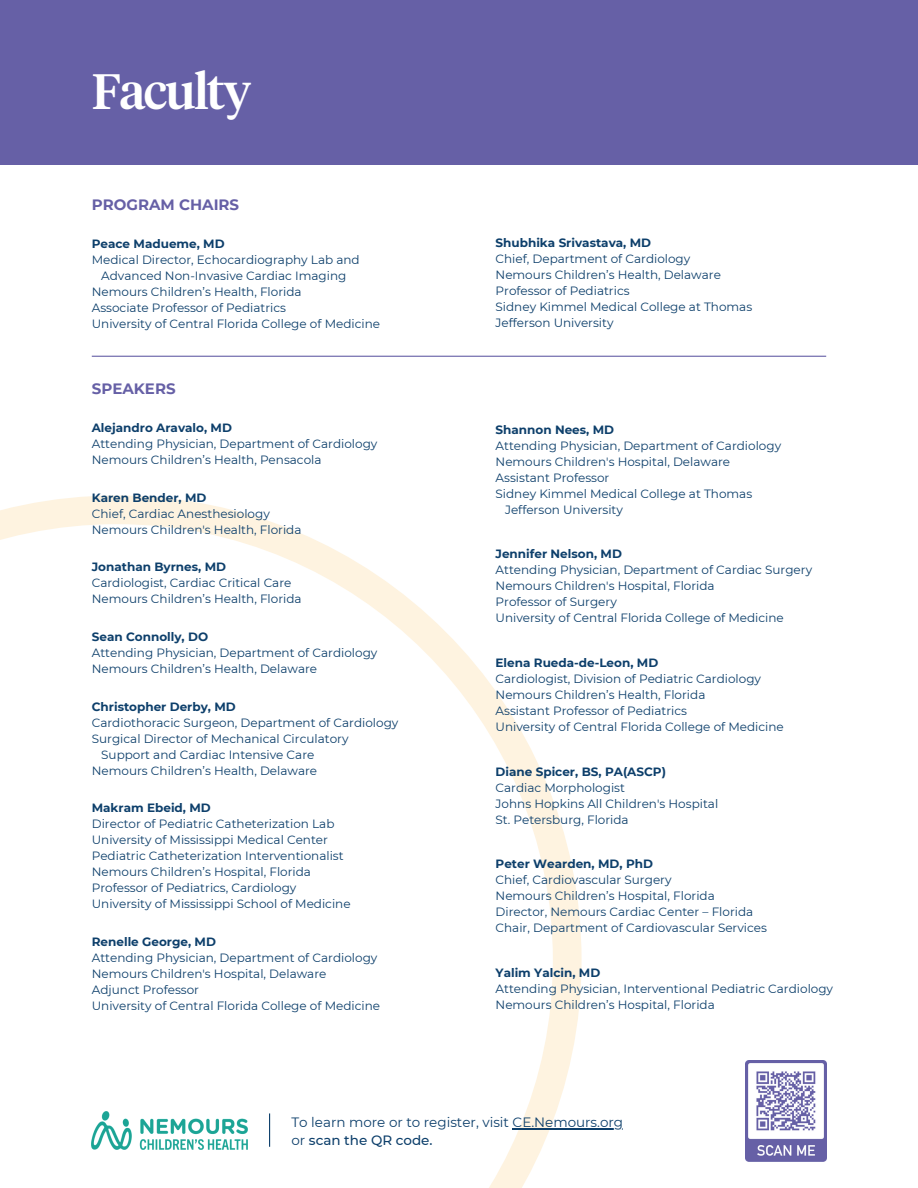
<style>
.page{position:relative;width:918px;height:1188px;background:#fff}
.page>*{position:absolute;margin:0;border:0;box-sizing:border-box;transform-origin:0 0}
.t1{font:500 49.5px "Tiempos Headline";letter-spacing:-.03em;color:#fff}
.t2{font:700 15px "Montserrat";color:#6660a6}
.t3{font:13.5px "Montserrat";color:#0d3f6b}
.t4{font:500 13.5px "Montserrat";color:#0d3f6b}
.t5{font:12px "Montserrat";color:#0d3f6b}
.t6{font:700 12px "Montserrat";color:#0d3f6b}
.s1{font-weight:400}
</style>
<div class="page">
<svg style="left:0;top:495px;width:581px;height:693px"></svg>
<div style="left:0;top:0;width:918px;height:164px;background:#6660a6"></div>
<hr style="left:92px;top:356px;width:734px;height:1px;background:#6660a6">
<hr style="left:269px;top:1113px;width:1px;height:34px;background:#0d3f6b">
<img style="left:745px;top:1061px;width:81px;height:101px">
<img style="left:92px;top:1111px;width:155px;height:38px">
<hr style="left:513px;top:1128px;width:110px;height:1px;background:#0d3f6b">
<h1 class="t1" style="left:92px;top:62px;width:161px">Faculty</h1>
<h2 class="t2" style="left:92px;top:195px;width:149px">PROGRAM CHAIRS</h2>
<p class="t6" style="left:92px;top:236px;width:134px">Peace Madueme, MD</p>
<p class="t5" style="left:92px;top:252px;width:269px">Medical Director, Echocardiography Lab and</p>
<p class="t5" style="left:101px;top:268px;width:247px">Advanced Non-Invasive Cardiac Imaging</p>
<p class="t5" style="left:92px;top:284px;width:211px">Nemours Children’s Health, Florida</p>
<p class="t5" style="left:92px;top:300px;width:196px">Associate Professor of Pediatrics</p>
<p class="t5" style="left:92px;top:316px;width:290px">University of Central Florida College of Medicine</p>
<h2 class="t2" style="left:92px;top:379px;width:85px">SPEAKERS</h2>
<p class="t6" style="left:92px;top:420px;width:142px">Alejandro Aravalo, MD</p>
<p class="t5" style="left:92px;top:436px;width:287px">Attending Physician, Department of Cardiology</p>
<p class="t5" style="left:92px;top:452px;width:231px">Nemours Children’s Health, Pensacola</p>
<p class="t6" style="left:92px;top:490px;width:116px">Karen Bender, MD</p>
<p class="t5" style="left:92px;top:506px;width:180px">Chief, Cardiac Anesthesiology</p>
<p class="t5" style="left:92px;top:522px;width:211px">Nemours Children's Health, Florida</p>
<p class="t6" style="left:92px;top:560px;width:136px">Jonathan Byrnes, MD</p>
<p class="t5" style="left:92px;top:576px;width:201px">Cardiologist, Cardiac Critical Care</p>
<p class="t5" style="left:92px;top:592px;width:211px">Nemours Children’s Health, Florida</p>
<p class="t6" style="left:92px;top:629px;width:118px">Sean Connolly, DO</p>
<p class="t5" style="left:92px;top:645px;width:287px">Attending Physician, Department of Cardiology</p>
<p class="t5" style="left:92px;top:661px;width:227px">Nemours Children’s Health, Delaware</p>
<p class="t6" style="left:92px;top:699px;width:146px">Christopher Derby, MD</p>
<p class="t5" style="left:92px;top:715px;width:308px">Cardiothoracic Surgeon, Department of Cardiology</p>
<p class="t5" style="left:92px;top:731px;width:258px">Surgical Director of Mechanical Circulatory</p>
<p class="t5" style="left:101px;top:747px;width:215px">Support and Cardiac Intensive Care</p>
<p class="t5" style="left:92px;top:763px;width:227px">Nemours Children’s Health, Delaware</p>
<p class="t6" style="left:92px;top:801px;width:121px">Makram Ebeid, MD</p>
<p class="t5" style="left:92px;top:817px;width:244px">Director of Pediatric Catheterization Lab</p>
<p class="t5" style="left:92px;top:833px;width:238px">University of Mississippi Medical Center</p>
<p class="t5" style="left:92px;top:849px;width:253px">Pediatric Catheterization Interventionalist</p>
<p class="t5" style="left:92px;top:865px;width:221px">Nemours Children’s Hospital, Florida</p>
<p class="t5" style="left:92px;top:881px;width:206px">Professor of Pediatrics, Cardiology</p>
<p class="t5" style="left:92px;top:897px;width:260px">University of Mississippi School of Medicine</p>
<p class="t6" style="left:92px;top:934px;width:126px">Renelle George, MD</p>
<p class="t5" style="left:92px;top:950px;width:287px">Attending Physician, Department of Cardiology</p>
<p class="t5" style="left:92px;top:966px;width:236px">Nemours Children's Hospital, Delaware</p>
<p class="t5" style="left:92px;top:982px;width:109px">Adjunct Professor</p>
<p class="t5" style="left:92px;top:998px;width:290px">University of Central Florida College of Medicine</p>
<p class="t6" style="left:496px;top:236px;width:157px">Shubhika Srivastava, MD</p>
<p class="t5" style="left:496px;top:252px;width:196px">Chief, Department of Cardiology</p>
<p class="t5" style="left:496px;top:268px;width:227px">Nemours Children’s Health, Delaware</p>
<p class="t5" style="left:496px;top:284px;width:136px">Professor of Pediatrics</p>
<p class="t5" style="left:496px;top:300px;width:258px">Sidney Kimmel Medical College at Thomas</p>
<p class="t5" style="left:496px;top:316px;width:120px">Jefferson University</p>
<p class="t6" style="left:496px;top:422px;width:120px">Shannon Nees, MD</p>
<p class="t5" style="left:496px;top:438px;width:287px">Attending Physician, Department of Cardiology</p>
<p class="t5" style="left:496px;top:454px;width:236px">Nemours Children's Hospital, Delaware</p>
<p class="t5" style="left:496px;top:470px;width:115px">Assistant Professor</p>
<p class="t5" style="left:496px;top:486px;width:258px">Sidney Kimmel Medical College at Thomas</p>
<p class="t5" style="left:505px;top:502px;width:120px">Jefferson University</p>
<p class="t6" style="left:496px;top:547px;width:128px">Jennifer Nelson, MD</p>
<p class="t5" style="left:496px;top:563px;width:318px">Attending Physician, Department of Cardiac Surgery</p>
<p class="t5" style="left:496px;top:579px;width:221px">Nemours Children's Hospital, Florida</p>
<p class="t5" style="left:496px;top:595px;width:123px">Professor of Surgery</p>
<p class="t5" style="left:496px;top:611px;width:290px">University of Central Florida College of Medicine</p>
<p class="t6" style="left:496px;top:655px;width:164px">Elena Rueda-de-Leon, MD</p>
<p class="t5" style="left:496px;top:671px;width:267px">Cardiologist, Division of Pediatric Cardiology</p>
<p class="t5" style="left:496px;top:687px;width:211px">Nemours Children’s Health, Florida</p>
<p class="t5" style="left:496px;top:703px;width:193px">Assistant Professor of Pediatrics</p>
<p class="t5" style="left:496px;top:719px;width:290px">University of Central Florida College of Medicine</p>
<p class="t6" style="left:496px;top:764px;width:172px">Diane Spicer, BS, PA(ASCP)</p>
<p class="t5" style="left:496px;top:780px;width:131px">Cardiac Morphologist</p>
<p class="t5" style="left:496px;top:796px;width:224px">Johns Hopkins All Children's Hospital</p>
<p class="t5" style="left:496px;top:812px;width:135px">St. Petersburg, Florida</p>
<p class="t6" style="left:496px;top:857px;width:159px">Peter Wearden, MD, PhD</p>
<p class="t5" style="left:496px;top:873px;width:178px">Chief, Cardiovascular Surgery</p>
<p class="t5" style="left:496px;top:889px;width:221px">Nemours Children’s Hospital, Florida</p>
<p class="t5" style="left:496px;top:905px;width:259px">Director, Nemours Cardiac Center – Florida</p>
<p class="t5" style="left:496px;top:921px;width:273px">Chair, Department of Cardiovascular Services</p>
<p class="t6" style="left:496px;top:965px;width:106px">Yalim Yalcin, MD</p>
<p class="t5" style="left:496px;top:981px;width:339px">Attending Physician, Interventional Pediatric Cardiology</p>
<p class="t5" style="left:496px;top:997px;width:221px">Nemours Children’s Hospital, Florida</p>
<h3 class="t3" style="left:292px;top:1114px;width:333px">To learn more or to register, visit CE.Nemours.org</h3>
<p class="t4" style="left:292px;top:1132px;width:143px"><span class="s1">or</span> scan the QR code.</p>
</div>
